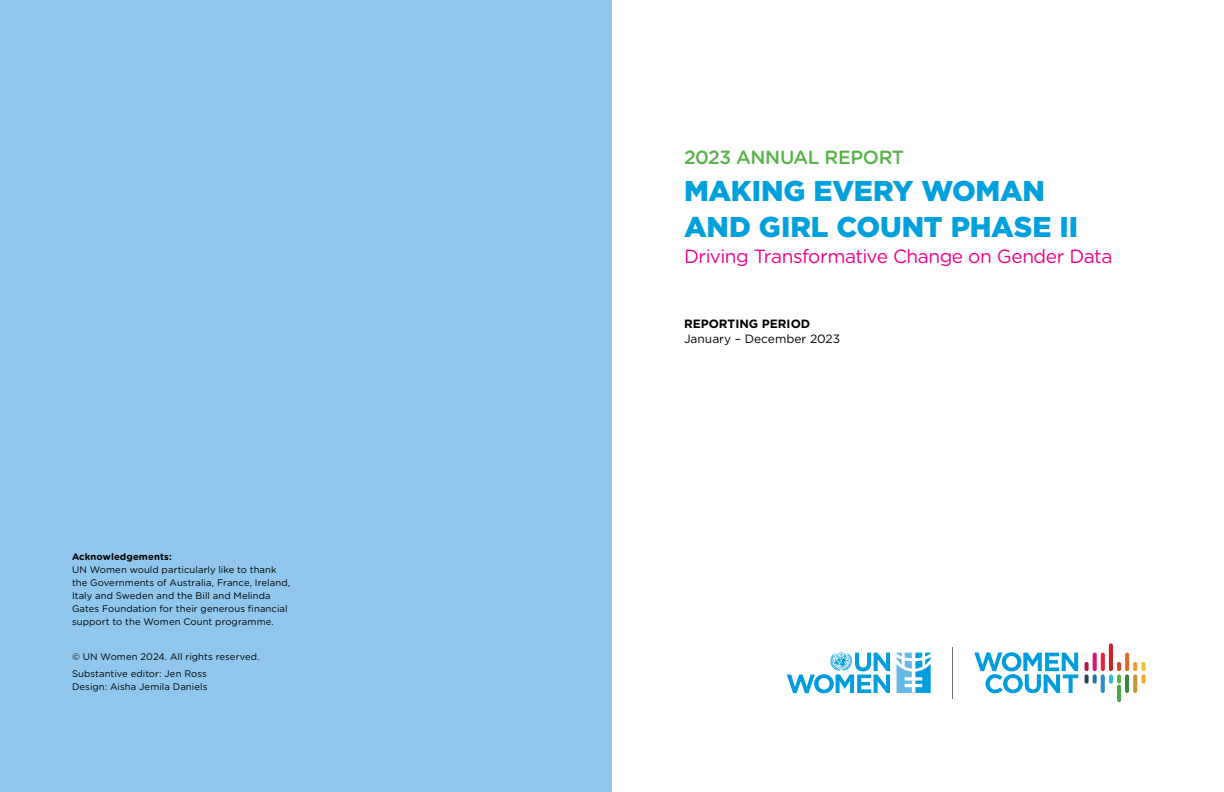
<style>
.page{position:relative;width:1224px;height:792px;background:#fff}
.page>*{position:absolute;margin:0;border:0;box-sizing:border-box;transform-origin:0 0}
.t1{font:900 28.6px/36.4px "Gotham";letter-spacing:-.005em;color:#00a0dd}
.t2{font:19.1px "Gotham Rounded";letter-spacing:-.025em;color:#ec008c}
.t3{font:500 19.1px "Gotham Rnd";letter-spacing:-.025em;color:#57b347}
.t4{font:12px "Gotham";color:#000}
.t5{font:700 12px "Gotham";color:#000}
.t6{font:9.5px/13px "Gotham Rounded";letter-spacing:.01em;color:#000}
.t7{font:700 9.5px "Gotham Rounded";letter-spacing:.01em;color:#000}
</style>
<div class="page">
<div style="left:0;top:0;width:612px;height:792px;background:#91c7ec"></div>
<hr style="left:952px;top:647px;width:1px;height:51px;background:#6d6e71">
<svg style="left:974px;top:652px;width:104px;height:41px"></svg>
<svg style="left:1085px;top:662px;width:4px;height:9px"></svg>
<svg style="left:1133px;top:662px;width:12px;height:9px"></svg>
<svg style="left:1117px;top:662px;width:4px;height:9px"></svg>
<svg style="left:1093px;top:653px;width:4px;height:18px"></svg>
<svg style="left:1101px;top:653px;width:4px;height:18px"></svg>
<svg style="left:1125px;top:653px;width:4px;height:18px"></svg>
<hr style="left:1109px;top:643px;width:4px;height:28px;background:#c6232c;border-radius:2px">
<div style="left:1141px;top:674px;width:5px;height:10px;background:#efac29;border-radius:2px"></div>
<svg style="left:1085px;top:674px;width:4px;height:10px"></svg>
<svg style="left:1093px;top:674px;width:4px;height:10px"></svg>
<svg style="left:1109px;top:674px;width:4px;height:10px"></svg>
<svg style="left:1133px;top:674px;width:4px;height:19px"></svg>
<hr style="left:1125px;top:674px;width:4px;height:19px;background:#3b8646;border-radius:2px">
<svg style="left:1101px;top:674px;width:4px;height:19px"></svg>
<hr style="left:1117px;top:685px;width:4px;height:17px;background:#49a547;border-radius:2px">
<svg style="left:1117px;top:674px;width:4px;height:10px"></svg>
<svg style="left:787px;top:652px;width:103px;height:41px"></svg>
<svg style="left:897px;top:653px;width:34px;height:40px"></svg>
<p class="t7" style="left:72px;top:549px;width:101px">Acknowledgements:</p>
<p class="t6" style="left:72px;top:562px;width:220px">UN Women would particularly like to thank the Governments of Australia, France, Ireland, Italy and Sweden and the Bill and Melinda Gates Foundation for their generous financial support to the Women Count programme.</p>
<p class="t6" style="left:72px;top:647px;width:189px;line-height:17.5px">© UN Women 2024. All rights reserved.<br>Substantive editor: Jen Ross</p>
<p class="t6" style="left:72px;top:680px;width:137px">Design: Aisha Jemila Daniels</p>
<h2 class="t3" style="left:684px;top:144px;width:222px">2023 ANNUAL REPORT</h2>
<h1 class="t1" style="left:684px;top:172px;width:396px">MAKING EVERY WOMAN<br>AND GIRL COUNT PHASE II</h1>
<h2 class="t2" style="left:684px;top:243px;width:430px">Driving Transformative Change on Gender Data</h2>
<p class="t5" style="left:684px;top:315px;width:128px">REPORTING PERIOD</p>
<p class="t4" style="left:684px;top:331px;width:158px">January – December 2023</p>
</div>
